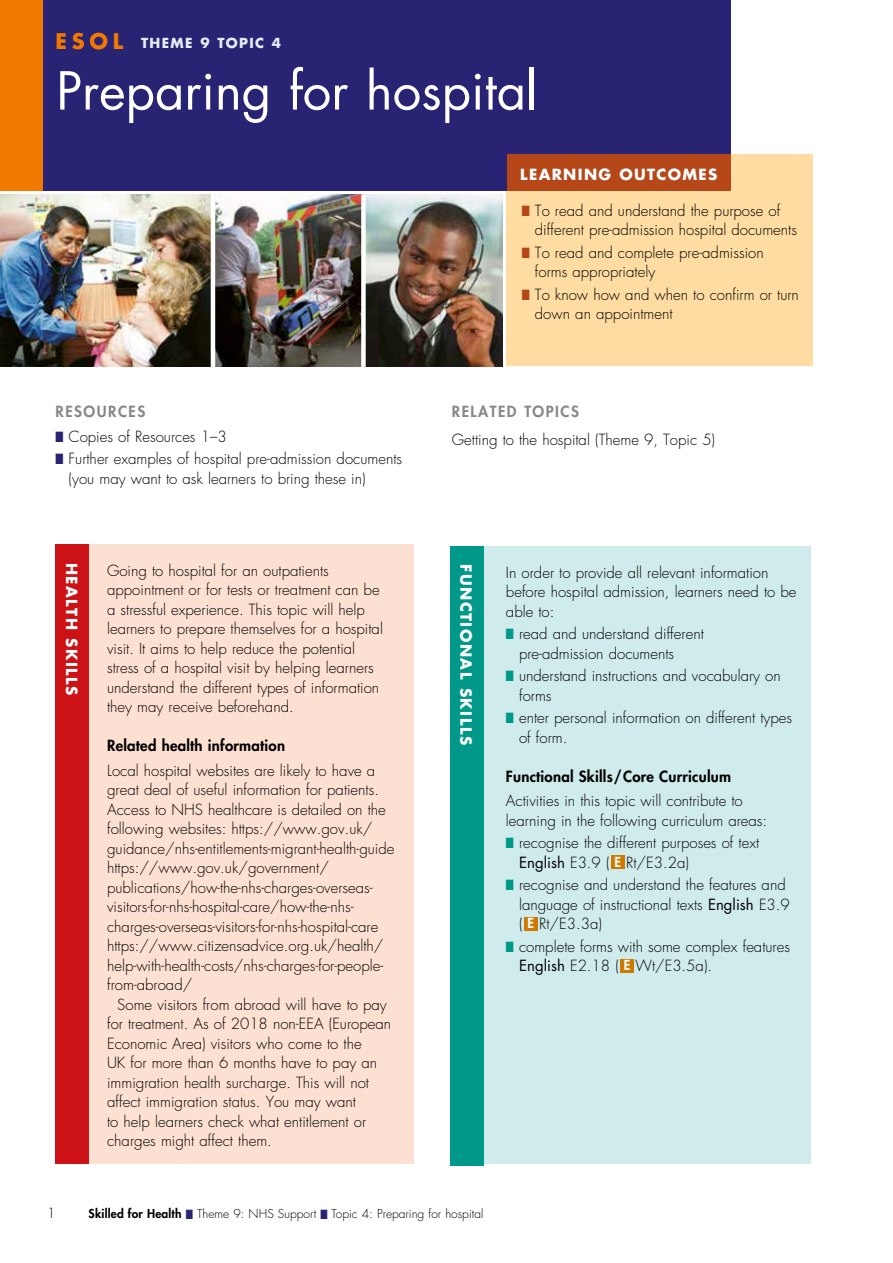
<style>
.page{position:relative;width:893px;height:1263px;background:#fff}
.page>*{position:absolute;margin:0;border:0;box-sizing:border-box;transform-origin:0 0}
.t1{font:51px "Futura Std";color:#fff}
.t2{font:700 21px "Futura Std";color:#f17900}
.t3{font:300 15px/19.5px "Futura Std";color:#000}
.t4{font:800 15px "Futura Std";letter-spacing:.015em;color:#000}
.t5{font:700 15px "Futura Std";letter-spacing:.1em;color:#fff}
.t6{font:800 15px "Futura Std";letter-spacing:.1em;color:#878988}
.t7{font:700 13.5px "Futura Std";letter-spacing:.1em;color:#e7edf8}
.t8{font:300 13.5px "Futura Std";color:#000}
.t9{font:300 12px "Futura Std";color:#000}
.s1{color:#282372}
.s2{color:#b54719}
.s3{color:#009989}
.s4{font-weight:400}
.s5{font-weight:800;font-size:13.5px;color:#fff}
.s6{font-weight:800}
</style>
<div class="page">
<img style="left:0;top:195px;width:211px;height:171px">
<img style="left:215px;top:195px;width:146px;height:171px">
<img style="left:366px;top:195px;width:136px;height:171px">
<div style="left:507px;top:154px;width:306px;height:212px;background:#fedca2"></div>
<div style="left:0;top:0;width:730px;height:190px;background:#282372"></div>
<div style="left:507px;top:154px;width:223px;height:36px;background:#b54719"></div>
<div style="left:0;top:0;width:43px;height:190px;background:#f17900"></div>
<div style="left:450px;top:546px;width:360px;height:618px;background:#d0ebeb"></div>
<div style="left:450px;top:546px;width:33px;height:619px;background:#009989"></div>
<div style="left:611px;top:856px;width:14px;height:13px;background:#ce7a00"></div>
<div style="left:524px;top:917px;width:14px;height:14px;background:#ce7a00"></div>
<div style="left:620px;top:959px;width:14px;height:14px;background:#ce7a00"></div>
<div style="left:56px;top:545px;width:358px;height:619px;background:#fce0d1"></div>
<div style="left:56px;top:544px;width:33px;height:620px;background:#cc1216"></div>
<h2 class="t2" style="left:56px;top:27px;width:69px">ESOL</h2>
<p class="t7" style="left:141px;top:34px;width:142px">THEME 9 TOPIC 4</p>
<h1 class="t1" style="left:56px;top:58px;width:483px">Preparing for hospital</h1>
<p class="t5" style="left:520px;top:164px;width:199px">LEARNING OUTCOMES</p>
<p class="t6" style="left:56px;top:402px;width:91px">RESOURCES</p>
<p class="t3" style="left:56px;top:427px;width:173px"><span class="s1">■</span> Copies of Resources 1–3</p>
<p class="t3" style="left:69px;top:449px;width:335px;text-indent:-13px"><span class="s1">■</span> Further examples of hospital pre-admission documents (you may want to ask learners to bring these in)</p>
<p class="t5" style="left:82px;top:562px;width:134px;rotate:90deg">HEALTH SKILLS</p>
<p class="t3" style="left:107px;top:561px;width:277px">Going to hospital for an outpatients appointment or for tests or treatment can be a stressful experience. This topic will help learners to prepare themselves for a hospital visit. It aims to help reduce the potential stress of a hospital visit by helping learners understand the different types of information they may receive beforehand.</p>
<p class="t4" style="left:107px;top:736px;width:179px">Related health information</p>
<p class="t3" style="left:107px;top:761px;width:289px">Local hospital websites are likely to have a great deal of useful information for patients.<br>Access to NHS healthcare is detailed on the following websites: https://www.gov.uk/ guidance/nhs-entitlements-migrant-health-guide https://www.gov.uk/government/ publications/how-the-nhs-charges-overseas&shy;visitors-for-nhs-hospital-care/how-the-nhs&shy;charges-overseas-visitors-for-nhs-hospital-care https://www.citizensadvice.org.uk/health/ help-with-health-costs/nhs-charges-for-people&shy;from-abroad/</p>
<p class="t3" style="left:107px;top:995px;width:286px;text-indent:10px">Some visitors from abroad will have to pay for treatment. As of 2018 non-EEA (European Economic Area) visitors who come to the<br>UK for more than 6 months have to pay an immigration health surcharge. This will not affect immigration status. You may want<br>to help learners check what entitlement or charges might affect them.</p>
<p class="t3" style="left:535px;top:201px;width:264px;text-indent:-13px"><span class="s2">■</span> To read and understand the purpose of different pre-admission hospital documents</p>
<p class="t3" style="left:535px;top:243px;width:230px;text-indent:-13px"><span class="s2">■</span> To read and complete pre-admission forms appropriately</p>
<p class="t3" style="left:535px;top:285px;width:266px;text-indent:-13px"><span class="s2">■</span> To know how and when to confirm or turn down an appointment</p>
<p class="t6" style="left:452px;top:402px;width:129px">RELATED TOPICS</p>
<p class="t3" style="left:452px;top:430px;width:265px">Getting to the hospital (Theme 9, Topic 5)</p>
<p class="t5" style="left:476px;top:564px;width:182px;rotate:90deg">FUNCTIONAL SKILLS</p>
<p class="t3" style="left:506px;top:563px;width:292px">In order to provide all relevant information before hospital admission, learners need to be able to:</p>
<p class="t3" style="left:519px;top:624px;width:186px;text-indent:-13px"><span class="s3">■</span> read and understand different pre-admission documents</p>
<p class="t3" style="left:519px;top:666px;width:263px;text-indent:-13px"><span class="s3">■</span> understand instructions and vocabulary on forms</p>
<p class="t3" style="left:519px;top:708px;width:274px;text-indent:-13px"><span class="s3">■</span> enter personal information on different types of form.</p>
<p class="t4" style="left:506px;top:767px;width:227px">Functional Skills/Core Curriculum</p>
<p class="t3" style="left:506px;top:791px;width:263px">Activities in this topic will contribute to learning in the following curriculum areas:</p>
<p class="t3" style="left:519px;top:833px;width:242px;text-indent:-13px"><span class="s3">■</span> recognise the different purposes of text<br><span class="s4">English</span> E3.9 ( <span class="s5">E</span> Rt/E3.2a)</p>
<p class="t3" style="left:519px;top:875px;width:272px;text-indent:-13px"><span class="s3">■</span> recognise and understand the features and language of instructional texts <span class="s4">English</span> E3.9 ( <span class="s5">E</span> Rt/E3.3a)</p>
<p class="t3" style="left:519px;top:937px;width:272px;text-indent:-13px"><span class="s3">■</span> complete forms with some complex features<br><span class="s4">English</span> E2.18 ( <span class="s5">E</span> Wt/E3.5a).</p>
<p class="t8" style="left:47px;top:1204px;width:10px">1</p>
<p class="t9" style="left:89px;top:1206px;width:396px"><span class="s6">Skilled for Health</span> <span class="s1">■</span> Theme 9: NHS Support <span class="s1">■</span> Topic 4: Preparing for hospital</p>
</div>
